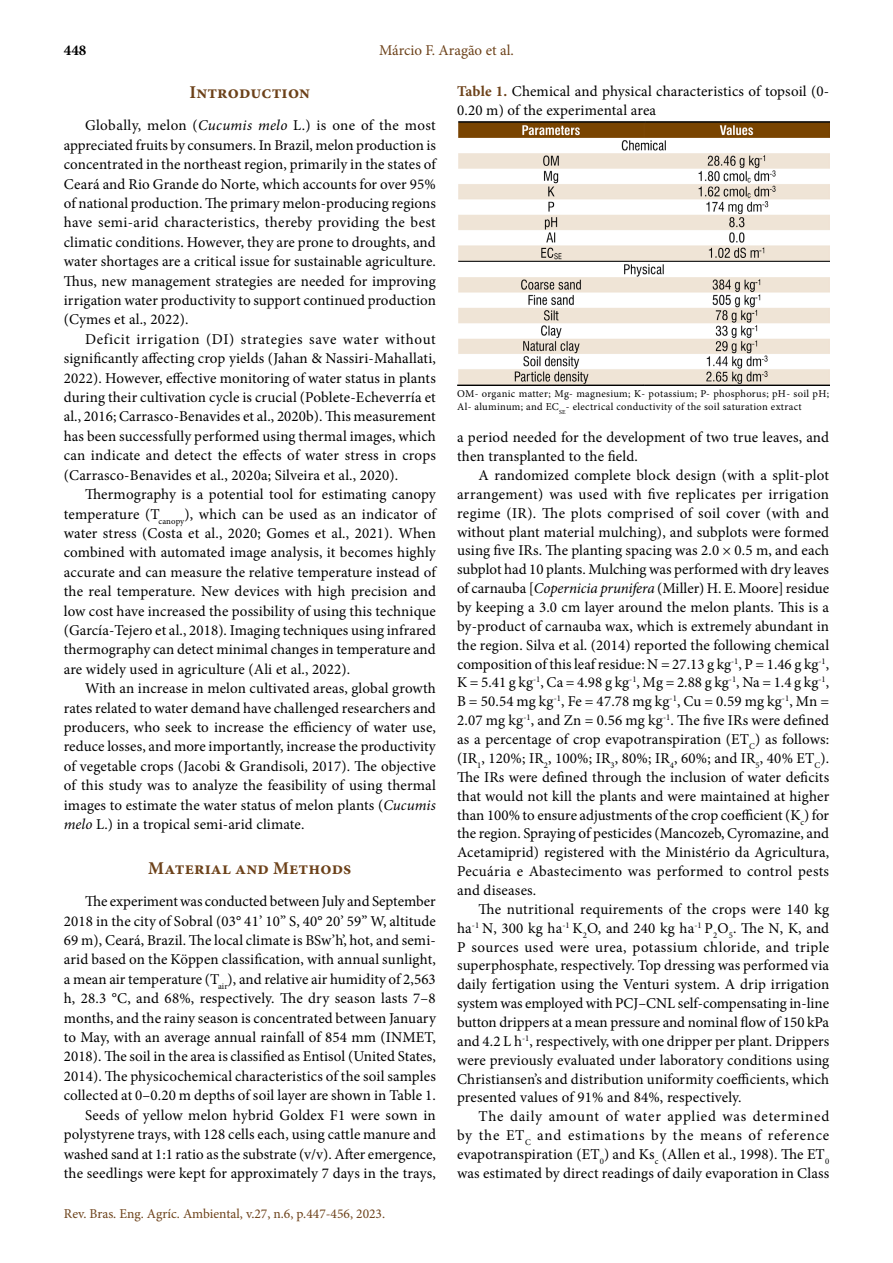
<style>
.page{position:relative;width:893px;height:1263px;background:#fff}
.page>*{position:absolute;margin:0;border:0;box-sizing:border-box;transform-origin:0 0}
.t1{font:700 18px "Minion Pro";letter-spacing:.01em;color:#6c4119}
.t2{font:15px/19.4px "Minion Pro";letter-spacing:.01em;color:#000;text-align:justify}
.t3{font:15px "Minion Pro";color:#6c4119}
.t4{font:700 15px "Minion Pro";color:#000}
.t5{font:13.5px "Minion Pro";color:#6c4119}
.t6{font:10.5px/12.6px "Minion Pro";letter-spacing:.03em;color:#000}
.s1{font-style:italic}
.s2{font-weight:700;color:#6c4119}
</style>
<div class="page">
<img style="left:457px;top:121px;width:372px;height:265px">
<p class="t4" style="left:64px;top:40px;width:24px">448</p>
<p class="t3" style="left:379px;top:40px;width:136px">Márcio F. Aragão et al.</p>
<p class="t1" style="left:190px;top:80px;width:122px">Introduction</p>
<p class="t2" style="left:64px;top:116px;width:374px;text-indent:21px">Globally, melon (<span class="s1">Cucumis melo</span> L.) is one of the most appreciated fruits by consumers. In Brazil, melon production is concentrated in the northeast region, primarily in the states of Ceará and Rio Grande do Norte, which accounts for over 95% of national production. The primary melon-producing regions have semi-arid characteristics, thereby providing the best climatic conditions. However, they are prone to droughts, and water shortages are a critical issue for sustainable agriculture.<br>Thus, new management strategies are needed for improving irrigation water productivity to support continued production (Cymes et al., 2022).</p>
<p class="t2" style="left:64px;top:329px;width:374px;text-indent:21px">Deficit irrigation (DI) strategies save water without significantly affecting crop yields (Jahan &amp; Nassiri-Mahallati, 2022). However, effective monitoring of water status in plants during their cultivation cycle is crucial (Poblete-Echeverría et al., 2016; Carrasco-Benavides et al., 2020b). This measurement has been successfully performed using thermal images, which can indicate and detect the effects of water stress in crops (Carrasco-Benavides et al., 2020a; Silveira et al., 2020).</p>
<p class="t2" style="left:64px;top:485px;width:374px;text-indent:21px">Thermography is a potential tool for estimating canopy temperature (T<sub>canopy</sub>), which can be used as an indicator of water stress (Costa et al., 2020; Gomes et al., 2021). When combined with automated image analysis, it becomes highly accurate and can measure the relative temperature instead of the real temperature. New devices with high precision and low cost have increased the possibility of using this technique (García-Tejero et al., 2018). Imaging techniques using infrared thermography can detect minimal changes in temperature and are widely used in agriculture (Ali et al., 2022).</p>
<p class="t2" style="left:64px;top:679px;width:374px;text-indent:21px">With an increase in melon cultivated areas, global growth rates related to water demand have challenged researchers and producers, who seek to increase the efficiency of water use, reduce losses, and more importantly, increase the productivity of vegetable crops (Jacobi &amp; Grandisoli, 2017). The objective of this study was to analyze the feasibility of using thermal images to estimate the water status of melon plants (<span class="s1">Cucumis melo</span> L.) in a tropical semi-arid climate.</p>
<p class="t1" style="left:148px;top:855px;width:205px">Material and Methods</p>
<p class="t2" style="left:64px;top:892px;width:374px;text-align:right">The experiment was conducted between July and September 2018 in the city of Sobral (03° 41’ 10” S, 40° 20’ 59” W, altitude 69 m), Ceará, Brazil. The local climate is BSw’h’, hot, and semi&shy;arid based on the Köppen classification, with annual sunlight, a mean air temperature (T<sub>air</sub>), and relative air humidity of 2,563 h, 28.3 °C, and 68%, respectively. The dry season lasts 7–8 months, and the rainy season is concentrated between January to May, with an average annual rainfall of 854 mm (INMET, 2018). The soil in the area is classified as Entisol (United States, 2014). The physicochemical characteristics of the soil samples collected at 0–0.20 m depths of soil layer are shown in Table 1.<br>Seeds of yellow melon hybrid Goldex F1 were sown in polystyrene trays, with 128 cells each, using cattle manure and washed sand at 1:1 ratio as the substrate (v/v). After emergence, the seedlings were kept for approximately 7 days in the trays,</p>
<p class="t5" style="left:64px;top:1204px;width:323px">Rev. Bras. Eng. Agríc. Ambiental, v.27, n.6, p.447-456, 2023.</p>
<p class="t2" style="left:457px;top:82px;width:374px;line-height:18.8px"><span class="s2">Table 1.</span> Chemical and physical characteristics of topsoil (0-<br>0.20 m) of the experimental area</p>
<p class="t6" style="left:457px;top:388px;width:374px">OM- organic matter; Mg- magnesium; K- potassium; P- phosphorus; pH- soil pH;<br>Al- aluminum; and EC<sub>SE</sub>- electrical conductivity of the soil saturation extract</p>
<p class="t2" style="left:457px;top:428px;width:374px;line-height:18.9px">a period needed for the development of two true leaves, and then transplanted to the field.</p>
<p class="t2" style="left:457px;top:466px;width:374px;line-height:18.9px;text-indent:21px">A randomized complete block design (with a split-plot arrangement) was used with five replicates per irrigation regime (IR). The plots comprised of soil cover (with and without plant material mulching), and subplots were formed using five IRs. The planting spacing was 2.0 × 0.5 m, and each subplot had 10 plants. Mulching was performed with dry leaves of carnauba [<span class="s1">Copernicia prunifera</span> (Miller) H. E. Moore] residue by keeping a 3.0 cm layer around the melon plants. This is a by-product of carnauba wax, which is extremely abundant in the region. Silva et al. (2014) reported the following chemical composition of this leaf residue: N = 27.13 g kg<sup>-1</sup>, P = 1.46 g kg<sup>-1</sup>, K = 5.41 g kg<sup>-1</sup>, Ca = 4.98 g kg<sup>-1</sup>, Mg = 2.88 g kg<sup>-1</sup>, Na = 1.4 g kg<sup>-1</sup>, B = 50.54 mg kg<sup>-1</sup>, Fe = 47.78 mg kg<sup>-1</sup>, Cu = 0.59 mg kg<sup>-1</sup>, Mn = 2.07 mg kg<sup>-1</sup>, and Zn = 0.56 mg kg<sup>-1</sup>. The five IRs were defined as a percentage of crop evapotranspiration (ET<sub>C</sub>) as follows: (IR<sub>1</sub>, 120%; IR<sub>2</sub>, 100%; IR<sub>3</sub>, 80%; IR<sub>4</sub>, 60%; and IR<sub>5</sub>, 40% ET<sub>C</sub>).<br>The IRs were defined through the inclusion of water deficits that would not kill the plants and were maintained at higher than 100% to ensure adjustments of the crop coefficient (K<sub>c</sub>) for the region. Spraying of pesticides (Mancozeb, Cyromazine, and Acetamiprid) registered with the Ministério da Agricultura, Pecuária e Abastecimento was performed to control pests and diseases.</p>
<p class="t2" style="left:457px;top:900px;width:374px;line-height:18.9px;text-indent:21px">The nutritional requirements of the crops were 140 kg ha<sup>-1</sup> N, 300 kg ha<sup>-1</sup> K<sub>2</sub>O, and 240 kg ha<sup>-1</sup> P<sub>2</sub>O<sub>5</sub>. The N, K, and P sources used were urea, potassium chloride, and triple superphosphate, respectively. Top dressing was performed via daily fertigation using the Venturi system. A drip irrigation system was employed with PCJ–CNL self-compensating in-line button drippers at a mean pressure and nominal flow of 150 kPa and 4.2 L h<sup>-1</sup>, respectively, with one dripper per plant. Drippers were previously evaluated under laboratory conditions using Christiansen’s and distribution uniformity coefficients, which presented values of 91% and 84%, respectively.</p>
<p class="t2" style="left:457px;top:1107px;width:374px;line-height:18.9px;text-indent:21px">The daily amount of water applied was determined by the ET<sub>C</sub> and estimations by the means of reference evapotranspiration (ET<sub>0</sub>) and Ks<sub>c</sub> (Allen et al., 1998). The ET<sub>0 </sub>was estimated by direct readings of daily evaporation in Class</p>
</div>
